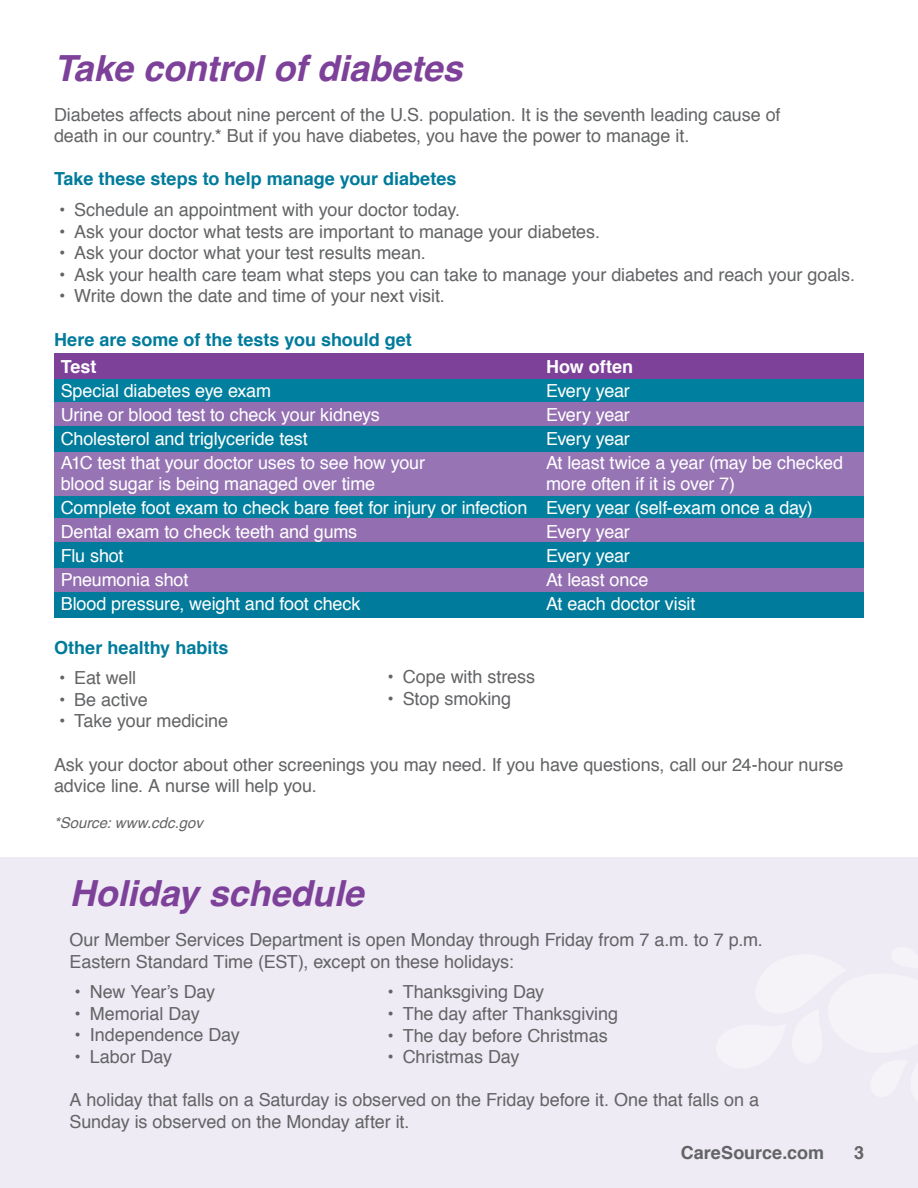
<style>
.page{position:relative;width:918px;height:1188px;background:#fff}
.page>*{position:absolute;margin:0;border:0;box-sizing:border-box;transform-origin:0 0}
.t1{font:italic 700 36px "Helvetica";letter-spacing:-.005em;color:#7d4199}
.t2{font:18px/21.6px "Helvetica";letter-spacing:-.005em;color:#636466}
.t3{font:18px/24px "Helvetica";letter-spacing:-.01em;color:#fff}
.t4{font:700 18px "Helvetica";color:#007b9b}
.t5{font:700 18px "Helvetica";color:#636466}
.t6{font:700 18px "Helvetica";color:#fff}
.t7{font:italic 15px "Helvetica";letter-spacing:.005em;color:#636466}
</style>
<div class="page">
<div style="left:54px;top:495px;width:810px;height:23px;background:#007f9e"></div>
<div style="left:54px;top:353px;width:810px;height:26px;background:#7d4199"></div>
<div style="left:54px;top:379px;width:810px;height:23px;background:#007f9e"></div>
<div style="left:54px;top:402px;width:810px;height:24px;background:#936fb1"></div>
<div style="left:54px;top:426px;width:810px;height:26px;background:#007b9b"></div>
<div style="left:54px;top:452px;width:810px;height:44px;background:#9775b4"></div>
<div style="left:54px;top:518px;width:810px;height:24px;background:#936fb1"></div>
<div style="left:54px;top:542px;width:810px;height:26px;background:#007b9b"></div>
<div style="left:54px;top:568px;width:810px;height:24px;background:#936fb1"></div>
<div style="left:54px;top:592px;width:810px;height:26px;background:#007b9b"></div>
<div style="left:0;top:858px;width:918px;height:330px;background:#efebf5"></div>
<h1 class="t1" style="left:54px;top:39px;width:410px">Take control of diabetes</h1>
<p class="t2" style="left:54px;top:104px;width:728px">Diabetes affects about nine percent of the U.S. population. It is the seventh leading cause of death in our country.* But if you have diabetes, you have the power to manage it.</p>
<p class="t4" style="left:54px;top:165px;width:404px">Take these steps to help manage your diabetes</p>
<p class="t2" style="left:59px;top:199px;width:403px">• Schedule an appointment with your doctor today.</p>
<p class="t2" style="left:59px;top:221px;width:543px">• Ask your doctor what tests are important to manage your diabetes.</p>
<p class="t2" style="left:59px;top:243px;width:368px">• Ask your doctor what your test results mean.</p>
<p class="t2" style="left:59px;top:264px;width:798px">• Ask your health care team what steps you can take to manage your diabetes and reach your goals.</p>
<p class="t2" style="left:59px;top:286px;width:387px">• Write down the date and time of your next visit.</p>
<p class="t4" style="left:54px;top:325px;width:359px">Here are some of the tests you should get</p>
<p class="t6" style="left:61px;top:352px;width:37px">Test</p>
<p class="t6" style="left:546px;top:352px;width:89px">How often</p>
<p class="t3" style="left:61px;top:379px;width:212px">Special diabetes eye exam</p>
<p class="t3" style="left:546px;top:379px;width:85px">Every year</p>
<p class="t3" style="left:61px;top:403px;width:321px">Urine or blood test to check your kidneys</p>
<p class="t3" style="left:546px;top:403px;width:85px">Every year</p>
<p class="t3" style="left:61px;top:427px;width:249px">Cholesterol and triglyceride test</p>
<p class="t3" style="left:546px;top:427px;width:85px">Every year</p>
<p class="t3" style="left:61px;top:451px;width:366px">A1C test that your doctor uses to see how your</p>
<p class="t3" style="left:546px;top:451px;width:299px">At least twice a year (may be checked</p>
<p class="t3" style="left:61px;top:473px;width:316px">blood sugar is being managed over time</p>
<p class="t3" style="left:61px;top:473px;width:754px;text-indent:485px">more often if it is over 7)<br>Complete foot exam to check bare feet for injury or infection Every year (self-exam once a day)<br>Dental exam to check teeth and gums</p>
<p class="t3" style="left:546px;top:521px;width:85px">Every year</p>
<p class="t3" style="left:61px;top:545px;width:64px">Flu shot</p>
<p class="t3" style="left:546px;top:545px;width:85px">Every year</p>
<p class="t3" style="left:61px;top:569px;width:129px">Pneumonia shot</p>
<p class="t3" style="left:546px;top:569px;width:104px">At least once</p>
<p class="t3" style="left:61px;top:593px;width:301px">Blood pressure, weight and foot check</p>
<p class="t3" style="left:546px;top:593px;width:151px">At each doctor visit</p>
<p class="t4" style="left:54px;top:633px;width:176px">Other healthy habits</p>
<p class="t2" style="left:59px;top:668px;width:79px">• Eat well</p>
<p class="t2" style="left:59px;top:689px;width:90px">• Be active</p>
<p class="t2" style="left:59px;top:711px;width:171px">• Take your medicine</p>
<p class="t2" style="left:54px;top:754px;width:791px">Ask your doctor about other screenings you may need. If you have questions, call our 24-hour nurse advice line. A nurse will help you.</p>
<p class="t7" style="left:54px;top:811px;width:150px">*Source: www.cdc.gov</p>
<p class="t2" style="left:388px;top:667px;width:149px">• Cope with stress</p>
<p class="t2" style="left:388px;top:688px;width:125px">• Stop smoking</p>
<h1 class="t1" style="left:70px;top:864px;width:296px">Holiday schedule</h1>
<p class="t2" style="left:70px;top:929px;width:695px">Our Member Services Department is open Monday through Friday from 7 a.m. to 7 p.m.<br>Eastern Standard Time (EST), except on these holidays:</p>
<p class="t2" style="left:75px;top:982px;width:142px">• New Year’s Day</p>
<p class="t2" style="left:75px;top:1003px;width:127px">• Memorial Day</p>
<p class="t2" style="left:75px;top:1025px;width:167px">• Independence Day</p>
<p class="t2" style="left:75px;top:1046px;width:99px">• Labor Day</p>
<p class="t2" style="left:70px;top:1090px;width:691px">A holiday that falls on a Saturday is observed on the Friday before it. One that falls on a<br>Sunday is observed on the Monday after it.</p>
<p class="t2" style="left:387px;top:982px;width:158px">• Thanksgiving Day</p>
<p class="t2" style="left:387px;top:1003px;width:232px">• The day after Thanksgiving</p>
<p class="t2" style="left:387px;top:1025px;width:222px">• The day before Christmas</p>
<p class="t2" style="left:387px;top:1047px;width:133px">• Christmas Day</p>
<p class="t5" style="left:681px;top:1138px;width:145px">CareSource.com</p>
<p class="t5" style="left:854px;top:1138px;width:12px">3</p>
</div>
